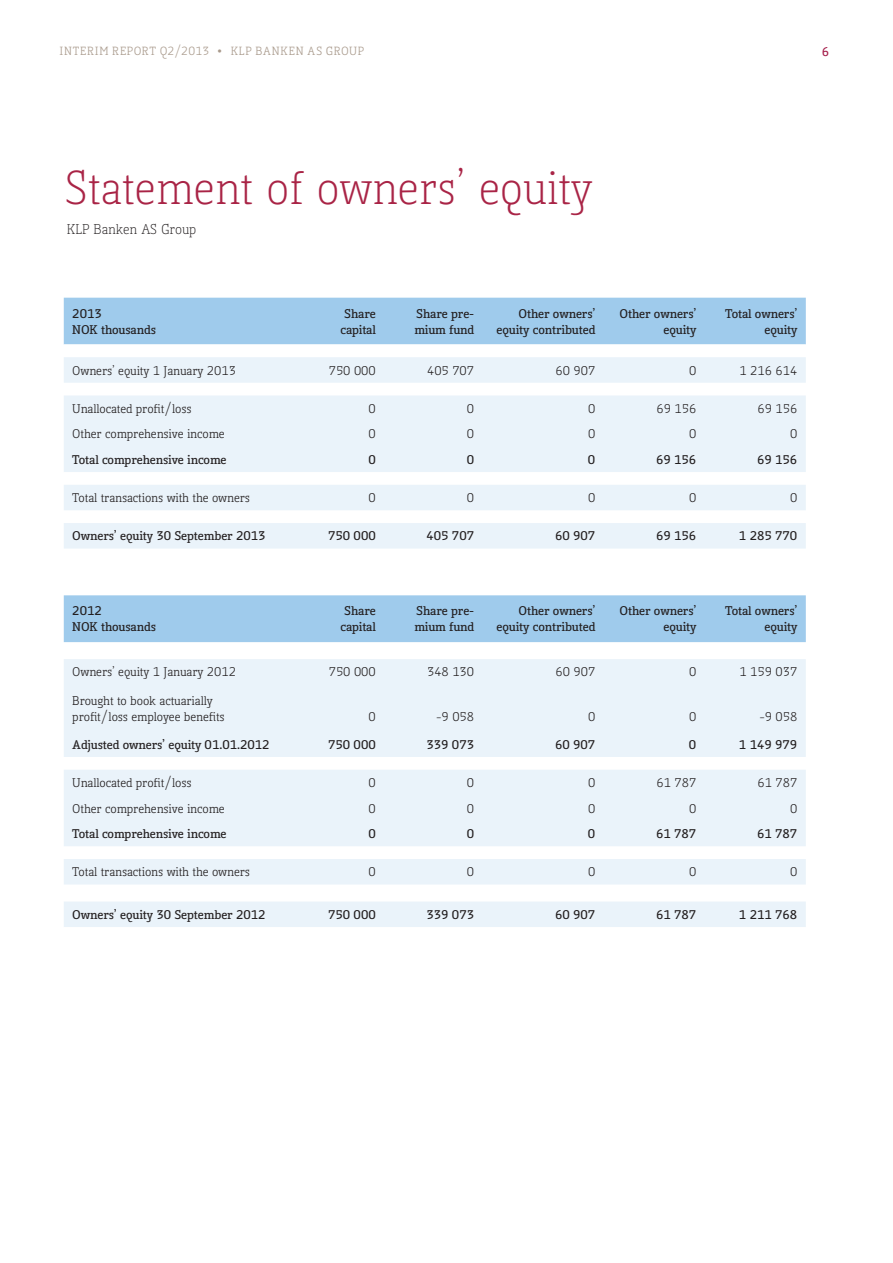
<style>
.page{position:relative;width:893px;height:1263px;background:#fff}
.page>*{position:absolute;margin:0;border:0;box-sizing:border-box;transform-origin:0 0}
.Heading_1{font:300 45px "Kofi Pure Serif";color:#a92446}
.Under-heading{font:300 13.5px "Kofi Pure Serif";color:#231f20}
.Tabelltekst_HEADER{font:700 12px/15.8px "Kofi Pure Serif";color:#231f20;text-align:right}
.Tabelltekst{font:12px "Kofi Pure Serif";color:#231f20}
.t1{font:700 12px "Kofi Pure Serif";color:#a6204c}
.t2{font:11.25px "Kofi Pure Serif";letter-spacing:.065em;color:#a99a8c}
.s1{font-size:16.5px}
</style>
<div class="page">
<div style="left:64px;top:298px;width:742px;height:46px;background:#9fcbec"></div>
<svg style="left:64px;top:357px;width:742px;height:570px;fill:#eaf3fa"></svg>
<div style="left:64px;top:595px;width:742px;height:47px;background:#9fcbec"></div>
<p class="t2" style="left:60px;top:44px;width:306px">INTERIM REPORT Q2/2013 <span class="s1">•</span> KLP BANKEN AS GROUP</p>
<p class="t1" style="left:822px;top:43px;width:9px">6</p>
<p class="Heading_1" style="left:64px;top:161px;width:530px">Statement of owners’ equity</p>
<p class="Under-heading" style="left:67px;top:221px;width:131px">KLP Banken AS Group</p>
<p class="Tabelltekst_HEADER" style="left:72px;top:306px;width:31px">2013</p>
<p class="Tabelltekst_HEADER" style="left:72px;top:321px;width:85px">NOK thousands</p>
<p class="Tabelltekst_HEADER" style="left:344px;top:306px;width:33px">Share</p>
<p class="Tabelltekst_HEADER" style="left:340px;top:321px;width:37px">capital</p>
<p class="Tabelltekst_HEADER" style="left:416px;top:306px;width:59px">Share pre-</p>
<p class="Tabelltekst_HEADER" style="left:414px;top:321px;width:61px">mium fund</p>
<p class="Tabelltekst_HEADER" style="left:519px;top:306px;width:78px">Other owners’</p>
<p class="Tabelltekst_HEADER" style="left:497px;top:321px;width:100px">equity contributed</p>
<p class="Tabelltekst_HEADER" style="left:620px;top:306px;width:78px">Other owners’ equity</p>
<p class="Tabelltekst_HEADER" style="left:725px;top:306px;width:74px">Total owners’ equity</p>
<p class="Tabelltekst" style="left:72px;top:363px;width:165px">Owners’ equity 1 January 2013</p>
<p class="Tabelltekst" style="left:329px;top:363px;width:49px">750 000</p>
<p class="Tabelltekst" style="left:427px;top:363px;width:49px">405 707</p>
<p class="Tabelltekst" style="left:555px;top:363px;width:41px">60 907</p>
<p class="Tabelltekst" style="left:689px;top:363px;width:9px">0</p>
<p class="Tabelltekst" style="left:739px;top:363px;width:59px">1 216 614</p>
<p class="Tabelltekst" style="left:72px;top:401px;width:121px">Unallocated profit/loss</p>
<p class="Tabelltekst" style="left:369px;top:401px;width:9px">0</p>
<p class="Tabelltekst" style="left:467px;top:401px;width:9px">0</p>
<p class="Tabelltekst" style="left:588px;top:401px;width:9px">0</p>
<p class="Tabelltekst" style="left:656px;top:401px;width:41px">69 156</p>
<p class="Tabelltekst" style="left:757px;top:401px;width:41px">69 156</p>
<p class="Tabelltekst" style="left:72px;top:426px;width:154px">Other comprehensive income</p>
<p class="Tabelltekst" style="left:369px;top:426px;width:9px">0</p>
<p class="Tabelltekst" style="left:467px;top:426px;width:9px">0</p>
<p class="Tabelltekst" style="left:588px;top:426px;width:9px">0</p>
<p class="Tabelltekst" style="left:689px;top:426px;width:9px">0</p>
<p class="Tabelltekst" style="left:790px;top:426px;width:9px">0</p>
<p class="Tabelltekst_HEADER" style="left:72px;top:452px;width:156px">Total comprehensive income</p>
<p class="Tabelltekst_HEADER" style="left:368px;top:452px;width:9px">0</p>
<p class="Tabelltekst_HEADER" style="left:467px;top:452px;width:9px">0</p>
<p class="Tabelltekst_HEADER" style="left:588px;top:452px;width:9px">0</p>
<p class="Tabelltekst_HEADER" style="left:656px;top:452px;width:42px">69 156</p>
<p class="Tabelltekst_HEADER" style="left:757px;top:452px;width:42px">69 156</p>
<p class="Tabelltekst" style="left:72px;top:490px;width:179px">Total transactions with the owners</p>
<p class="Tabelltekst" style="left:369px;top:490px;width:9px">0</p>
<p class="Tabelltekst" style="left:467px;top:490px;width:9px">0</p>
<p class="Tabelltekst" style="left:588px;top:490px;width:9px">0</p>
<p class="Tabelltekst" style="left:689px;top:490px;width:9px">0</p>
<p class="Tabelltekst" style="left:790px;top:490px;width:9px">0</p>
<p class="Tabelltekst_HEADER" style="left:72px;top:528px;width:195px">Owners’ equity 30 September 2013</p>
<p class="Tabelltekst_HEADER" style="left:328px;top:528px;width:49px">750 000</p>
<p class="Tabelltekst_HEADER" style="left:426px;top:528px;width:49px">405 707</p>
<p class="Tabelltekst_HEADER" style="left:555px;top:528px;width:42px">60 907</p>
<p class="Tabelltekst_HEADER" style="left:656px;top:528px;width:42px">69 156</p>
<p class="Tabelltekst_HEADER" style="left:739px;top:528px;width:60px">1 285 770</p>
<p class="Tabelltekst_HEADER" style="left:72px;top:603px;width:31px">2012</p>
<p class="Tabelltekst_HEADER" style="left:72px;top:619px;width:85px">NOK thousands</p>
<p class="Tabelltekst_HEADER" style="left:344px;top:603px;width:33px">Share</p>
<p class="Tabelltekst_HEADER" style="left:340px;top:619px;width:37px">capital</p>
<p class="Tabelltekst_HEADER" style="left:416px;top:603px;width:59px">Share pre-</p>
<p class="Tabelltekst_HEADER" style="left:414px;top:619px;width:61px">mium fund</p>
<p class="Tabelltekst_HEADER" style="left:519px;top:603px;width:78px">Other owners’</p>
<p class="Tabelltekst_HEADER" style="left:497px;top:619px;width:100px">equity contributed</p>
<p class="Tabelltekst_HEADER" style="left:620px;top:603px;width:78px">Other owners’ equity</p>
<p class="Tabelltekst_HEADER" style="left:725px;top:603px;width:74px">Total owners’ equity</p>
<p class="Tabelltekst" style="left:72px;top:664px;width:165px">Owners’ equity 1 January 2012</p>
<p class="Tabelltekst" style="left:329px;top:664px;width:49px">750 000</p>
<p class="Tabelltekst" style="left:427px;top:664px;width:49px">348 130</p>
<p class="Tabelltekst" style="left:555px;top:664px;width:41px">60 907</p>
<p class="Tabelltekst" style="left:689px;top:664px;width:9px">0</p>
<p class="Tabelltekst" style="left:739px;top:664px;width:59px">1 159 037</p>
<p class="Tabelltekst" style="left:72px;top:693px;width:142px">Brought to book actuarially</p>
<p class="Tabelltekst" style="left:72px;top:709px;width:154px">profit/loss employee benefits</p>
<p class="Tabelltekst" style="left:369px;top:709px;width:9px">0</p>
<p class="Tabelltekst" style="left:436px;top:709px;width:39px">-9 058</p>
<p class="Tabelltekst" style="left:588px;top:709px;width:9px">0</p>
<p class="Tabelltekst" style="left:689px;top:709px;width:9px">0</p>
<p class="Tabelltekst" style="left:759px;top:709px;width:39px">-9 058</p>
<p class="Tabelltekst_HEADER" style="left:72px;top:736px;width:199px">Adjusted owners’ equity 01.01.2012</p>
<p class="Tabelltekst_HEADER" style="left:328px;top:736px;width:49px">750 000</p>
<p class="Tabelltekst_HEADER" style="left:426px;top:736px;width:49px">339 073</p>
<p class="Tabelltekst_HEADER" style="left:555px;top:736px;width:42px">60 907</p>
<p class="Tabelltekst_HEADER" style="left:689px;top:736px;width:9px">0</p>
<p class="Tabelltekst_HEADER" style="left:739px;top:736px;width:60px">1 149 979</p>
<p class="Tabelltekst" style="left:72px;top:775px;width:121px">Unallocated profit/loss</p>
<p class="Tabelltekst" style="left:369px;top:775px;width:9px">0</p>
<p class="Tabelltekst" style="left:467px;top:775px;width:9px">0</p>
<p class="Tabelltekst" style="left:588px;top:775px;width:9px">0</p>
<p class="Tabelltekst" style="left:656px;top:775px;width:41px">61 787</p>
<p class="Tabelltekst" style="left:757px;top:775px;width:41px">61 787</p>
<p class="Tabelltekst" style="left:72px;top:800px;width:154px">Other comprehensive income</p>
<p class="Tabelltekst" style="left:369px;top:800px;width:9px">0</p>
<p class="Tabelltekst" style="left:467px;top:800px;width:9px">0</p>
<p class="Tabelltekst" style="left:588px;top:800px;width:9px">0</p>
<p class="Tabelltekst" style="left:689px;top:800px;width:9px">0</p>
<p class="Tabelltekst" style="left:790px;top:800px;width:9px">0</p>
<p class="Tabelltekst_HEADER" style="left:72px;top:826px;width:156px">Total comprehensive income</p>
<p class="Tabelltekst_HEADER" style="left:368px;top:826px;width:9px">0</p>
<p class="Tabelltekst_HEADER" style="left:467px;top:826px;width:9px">0</p>
<p class="Tabelltekst_HEADER" style="left:588px;top:826px;width:9px">0</p>
<p class="Tabelltekst_HEADER" style="left:656px;top:826px;width:42px">61 787</p>
<p class="Tabelltekst_HEADER" style="left:757px;top:826px;width:42px">61 787</p>
<p class="Tabelltekst" style="left:72px;top:864px;width:179px">Total transactions with the owners</p>
<p class="Tabelltekst" style="left:369px;top:864px;width:9px">0</p>
<p class="Tabelltekst" style="left:467px;top:864px;width:9px">0</p>
<p class="Tabelltekst" style="left:588px;top:864px;width:9px">0</p>
<p class="Tabelltekst" style="left:689px;top:864px;width:9px">0</p>
<p class="Tabelltekst" style="left:790px;top:864px;width:9px">0</p>
<p class="Tabelltekst_HEADER" style="left:72px;top:907px;width:195px">Owners’ equity 30 September 2012</p>
<p class="Tabelltekst_HEADER" style="left:328px;top:907px;width:49px">750 000</p>
<p class="Tabelltekst_HEADER" style="left:426px;top:907px;width:49px">339 073</p>
<p class="Tabelltekst_HEADER" style="left:555px;top:907px;width:42px">60 907</p>
<p class="Tabelltekst_HEADER" style="left:656px;top:907px;width:42px">61 787</p>
<p class="Tabelltekst_HEADER" style="left:739px;top:907px;width:60px">1 211 768</p>
</div>
